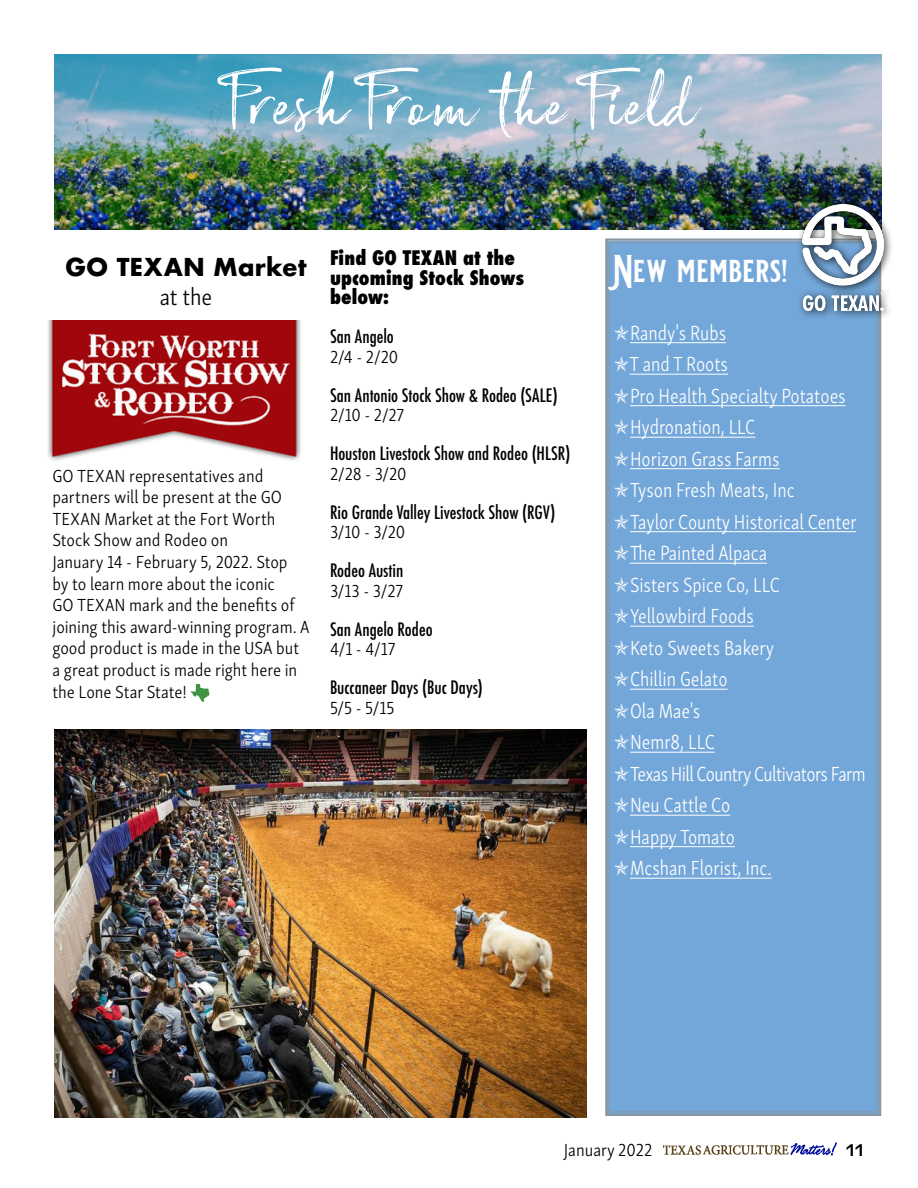
<style>
.page{position:relative;width:918px;height:1188px;background:#fff}
.page>*{position:absolute;margin:0;border:0;box-sizing:border-box;transform-origin:0 0}
.t1{font:93px "Broadcast Matter";letter-spacing:-.025em;color:#fff}
.t2{font:700 31.5px "Blackriver";color:#fff}
.Body_Text{font:700 24px "Futura";letter-spacing:.005em;color:#000}
.Body_Text-2{font:300 24px "Skolar Sans Latn Cn";color:#000}
.Paragraph_Style_1{font:300 21px "Skolar Sans Latn Cn";color:#fff;scale:.92 1}
.Paragraph_Style_1-2{font:300 21px "Skolar Sans Latn Cn";letter-spacing:-.03em;color:#fff;scale:.92 1}
.Body_Text-3{font:800 condensed 19.5px/19.5px "Futura";letter-spacing:.005em;color:#000}
.Body_Text-4{font:300 18px/21.6px "Skolar Sans Latn Cn";letter-spacing:-.005em;color:#000}
.Body_Text-5{font:500 condensed 18px/19.5px "Futura";color:#000}
.t3{font:600 18px "Basic Gothic Pro";color:#000}
.s1{font-family:"Skolar Sans Latn Cn";font-weight:300;font-stretch:normal}
</style>
<div class="page">
<img style="left:54px;top:54px;width:827px;height:176px">
<div style="left:605px;top:238px;width:277px;height:878px;background:#73a7d9"></div>
<div style="left:797px;top:198px;width:96px;height:122px;background:#000;opacity:.75"></div>
<img style="left:802px;top:205px;width:81px;height:105px">
<hr style="left:630px;top:342px;width:96px;height:1px;background:#fff">
<hr style="left:630px;top:374px;width:98px;height:1px;background:#fff">
<hr style="left:630px;top:405px;width:216px;height:1px;background:#fff">
<hr style="left:630px;top:437px;width:125px;height:1px;background:#fff">
<hr style="left:630px;top:468px;width:150px;height:1px;background:#fff">
<hr style="left:630px;top:531px;width:226px;height:1px;background:#fff">
<hr style="left:630px;top:563px;width:137px;height:1px;background:#fff">
<hr style="left:630px;top:626px;width:124px;height:1px;background:#fff">
<hr style="left:630px;top:689px;width:98px;height:1px;background:#fff">
<hr style="left:630px;top:752px;width:85px;height:1px;background:#fff">
<hr style="left:630px;top:815px;width:100px;height:1px;background:#fff">
<hr style="left:630px;top:846px;width:105px;height:1px;background:#fff">
<hr style="left:630px;top:878px;width:142px;height:1px;background:#fff">
<svg style="left:190px;top:684px;width:19px;height:18px"></svg>
<img style="left:48px;top:320px;width:253px;height:141px">
<img style="left:54px;top:729px;width:532px;height:389px">
<img style="left:664px;top:1142px;width:173px;height:14px">
<p class="t1" style="left:227px;top:47px;width:470px">Fresh From the Field</p>
<p class="Body_Text" style="left:65px;top:250px;width:243px">GO TEXAN Market</p>
<p class="Body_Text-2" style="left:160px;top:280px;width:54px">at the</p>
<p class="Body_Text-4" style="left:52px;top:463px;width:231px">GO TEXAN representatives and partners will be present at the GO<br>TEXAN Market at the Fort Worth<br>Stock Show and Rodeo on</p>
<p class="Body_Text-4" style="left:52px;top:550px;width:259px">January 14 - February 5, 2022. Stop<br>by to learn more about the iconic<br>GO TEXAN mark and the benefits of joining this award-winning program. A good product is made in the USA but a great product is made right here in the Lone Star State!</p>
<p class="Body_Text-3" style="left:330px;top:248px;width:196px">Find GO TEXAN at the upcoming Stock Shows below:</p>
<p class="Body_Text-5" style="left:330px;top:327px;width:65px">San Angelo</p>
<p class="Body_Text-4" style="left:330px;top:344px;width:70px">2/4 - 2/20</p>
<p class="Body_Text-5" style="left:330px;top:385px;width:229px">San Antonio Stock Show &amp; Rodeo (SALE)<br><span class="s1">2/10 - 2/27</span></p>
<p class="Body_Text-5" style="left:330px;top:444px;width:242px">Houston Livestock Show and Rodeo (HLSR)<br><span class="s1">2/28 - 3/20</span></p>
<p class="Body_Text-5" style="left:330px;top:502px;width:227px">Rio Grande Valley Livestock Show (RGV)</p>
<p class="Body_Text-4" style="left:330px;top:520px;width:77px">3/10 - 3/20</p>
<p class="Body_Text-5" style="left:330px;top:561px;width:75px">Rodeo Austin</p>
<p class="Body_Text-4" style="left:330px;top:578px;width:75px">3/13 - 3/27</p>
<p class="Body_Text-5" style="left:330px;top:619px;width:104px">San Angelo Rodeo</p>
<p class="Body_Text-4" style="left:330px;top:637px;width:67px">4/1 - 4/17</p>
<p class="Body_Text-5" style="left:330px;top:678px;width:154px">Buccaneer Days (Buc Days)</p>
<p class="Body_Text-4" style="left:330px;top:695px;width:66px">5/5 - 5/15</p>
<p class="t2" style="left:614px;top:246px;width:176px">New members!</p>
<p class="Paragraph_Style_1" style="left:614px;top:317px;width:124px">✯Randy's Rubs</p>
<p class="Paragraph_Style_1" style="left:614px;top:349px;width:126px">✯T and T Roots</p>
<p class="Paragraph_Style_1" style="left:614px;top:380px;width:254px">✯Pro Health Specialty Potatoes</p>
<p class="Paragraph_Style_1" style="left:614px;top:412px;width:156px">✯Hydronation, LLC</p>
<p class="Paragraph_Style_1" style="left:614px;top:443px;width:182px">✯Horizon Grass Farms</p>
<p class="Paragraph_Style_1" style="left:614px;top:475px;width:199px">✯Tyson Fresh Meats, Inc</p>
<p class="Paragraph_Style_1" style="left:614px;top:506px;width:266px">✯Taylor County Historical Center</p>
<p class="Paragraph_Style_1" style="left:614px;top:538px;width:169px">✯The Painted Alpaca</p>
<p class="Paragraph_Style_1" style="left:614px;top:569px;width:183px">✯Sisters Spice Co, LLC</p>
<p class="Paragraph_Style_1" style="left:614px;top:601px;width:154px">✯Yellowbird Foods</p>
<p class="Paragraph_Style_1" style="left:614px;top:632px;width:176px">✯Keto Sweets Bakery</p>
<p class="Paragraph_Style_1" style="left:614px;top:664px;width:126px">✯Chillin Gelato</p>
<p class="Paragraph_Style_1" style="left:614px;top:695px;width:96px">✯Ola Mae's</p>
<p class="Paragraph_Style_1" style="left:614px;top:727px;width:112px">✯Nemr8, LLC</p>
<p class="Paragraph_Style_1-2" style="left:614px;top:758px;width:276px">✯Texas Hill Country Cultivators Farm</p>
<p class="Paragraph_Style_1" style="left:614px;top:790px;width:129px">✯Neu Cattle Co</p>
<p class="Paragraph_Style_1" style="left:614px;top:821px;width:133px">✯Happy Tomato</p>
<p class="Paragraph_Style_1" style="left:614px;top:853px;width:174px">✯Mcshan Florist, Inc.</p>
<p class="Body_Text-4" style="left:564px;top:1138px;width:90px">January 2022</p>
<p class="t3" style="left:846px;top:1140px;width:20px">11</p>
</div>
